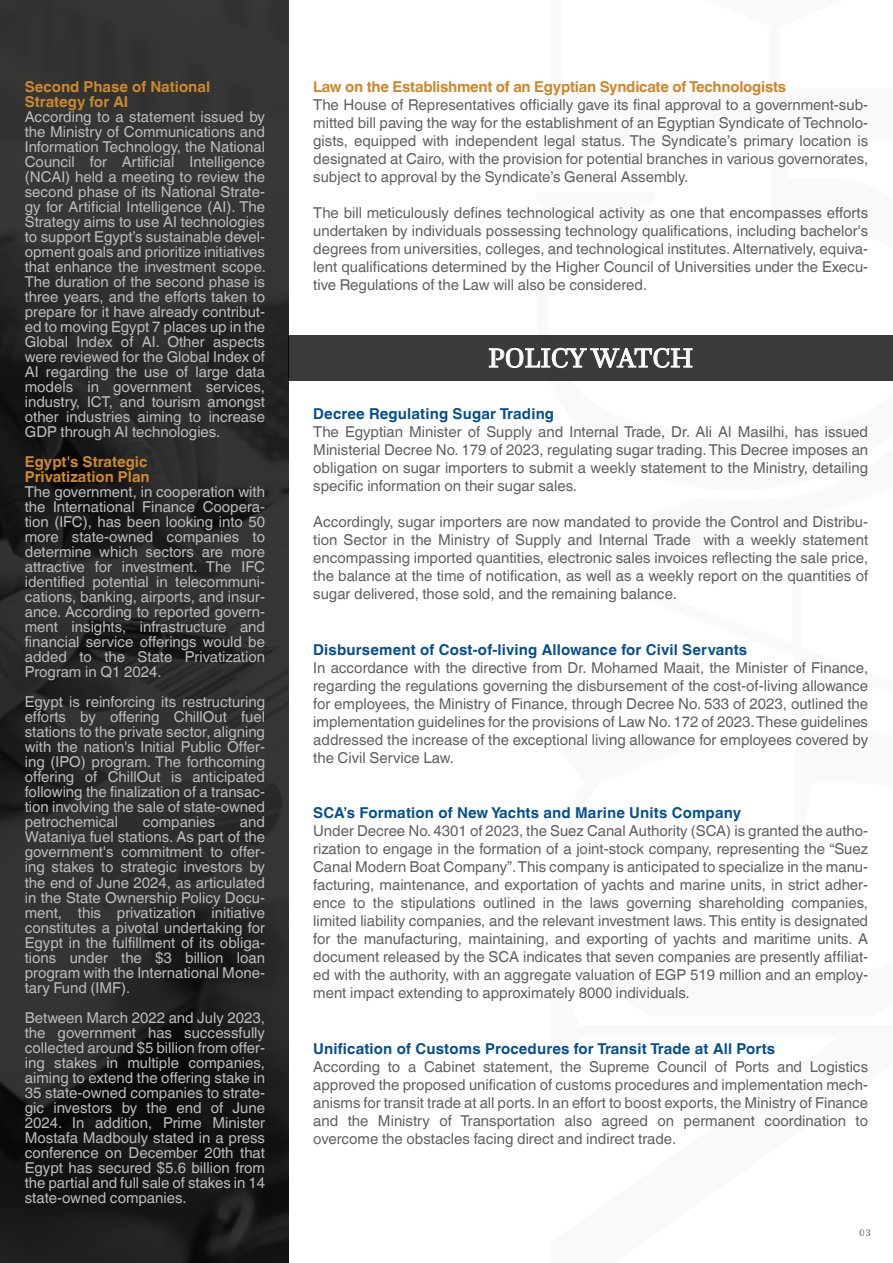
<style>
.page{position:relative;width:893px;height:1263px;background:#fff}
.page>*{position:absolute;margin:0;border:0;box-sizing:border-box;transform-origin:0 0}
.t1{font:27.9px "Questa";color:#fff}
.t2{font:15px/18px "Helvetica World";color:#606160;text-align:justify}
.t3{font:15px/15px "Helvetica World";color:#bcbcba;text-align:justify}
.t4{font:700 15px "Helvetica World";letter-spacing:.01em;color:#05508f}
.t5{font:700 15px/15px "Helvetica World";letter-spacing:-.01em;color:#ce882a}
.t6{font:9.75px "Questa";color:#606160}
</style>
<div class="page">
<svg style="left:0;top:0;width:288px;height:1263px;background:#282928"></svg>
<div style="left:288px;top:335px;width:605px;height:46px;background:#3b3c3a"></div>
<svg style="left:489px;top:348px;width:203px;height:20px"></svg>
<p class="t5" style="left:25px;top:80px;width:187px">Second Phase of National<br>Strategy for AI</p>
<p class="t3" style="left:25px;top:110px;width:243px">According to a statement issued by the Ministry of Communications and Information Technology, the National Council for Artificial Intelligence (NCAI) held a meeting to review the second phase of its National Strate&shy;gy for Artificial Intelligence (AI). The Strategy aims to use AI technologies to support Egypt’s sustainable devel&shy;opment goals and prioritize initiatives that enhance the investment scope.<br>The duration of the second phase is three years, and the efforts taken to prepare for it have already contribut&shy;ed to moving Egypt 7 places up in the Global Index of AI. Other aspects were reviewed for the Global Index of AI regarding the use of large data models in government services, industry, ICT, and tourism amongst other industries aiming to increase GDP through AI technologies.</p>
<p class="t5" style="left:25px;top:455px;width:126px">Egypt's Strategic<br>Privatization Plan</p>
<p class="t3" style="left:25px;top:485px;width:242px">The government, in cooperation with the International Finance Coopera&shy;tion (IFC), has been looking into 50 more state-owned companies to determine which sectors are more attractive for investment. The IFC identified potential in telecommuni&shy;cations, banking, airports, and insur&shy;ance. According to reported govern&shy;ment insights, infrastructure and financial service offerings would be added to the State Privatization Program in Q1 2024.</p>
<p class="t3" style="left:25px;top:695px;width:242px">Egypt is reinforcing its restructuring efforts by offering ChillOut fuel stations to the private sector, aligning with the nation's Initial Public Offer&shy;ing (IPO) program. The forthcoming offering of ChillOut is anticipated following the finalization of a transac&shy;tion involving the sale of state-owned petrochemical</p>
<p class="t3" style="left:25px;top:815px;width:242px;text-indent:215px">and Wataniya fuel stations. As part of the government's commitment to offer&shy;ing stakes to strategic investors by the end of June 2024, as articulated in the State Ownership Policy Docu&shy;ment, this privatization initiative constitutes a pivotal undertaking for Egypt in the fulfillment of its obliga&shy;tions under the $3 billion loan program with the International Mone&shy;tary Fund (IMF).</p>
<p class="t3" style="left:25px;top:1010px;width:242px">Between March 2022 and July 2023, the government has successfully collected around $5 billion from offer&shy;ing stakes in multiple companies, aiming to extend the offering stake in 35 state-owned companies to strate&shy;gic investors by the end of June 2024. In addition, Prime Minister Mostafa Madbouly stated in a press conference on December 20th that Egypt has secured $5.6 billion from the partial and full sale of stakes in 14 state-owned companies.</p>
<p class="t3" style="left:143px;top:815px;width:74px">companies</p>
<p class="t5" style="left:313px;top:80px;width:474px">Law on the Establishment of an Egyptian Syndicate of Technologists</p>
<p class="t2" style="left:313px;top:96px;width:556px">The House of Representatives officially gave its final approval to a government-sub&shy;mitted bill paving the way for the establishment of an Egyptian Syndicate of Technolo&shy;gists, equipped with independent legal status. The Syndicate’s primary location is designated at Cairo, with the provision for potential branches in various governorates, subject to approval by the Syndicate’s General Assembly.</p>
<p class="t2" style="left:313px;top:204px;width:556px">The bill meticulously defines technological activity as one that encompasses efforts undertaken by individuals possessing technology qualifications, including bachelor's degrees from universities, colleges, and technological institutes. Alternatively, equiva&shy;lent qualifications determined by the Higher Council of Universities under the Execu&shy;tive Regulations of the Law will also be considered.</p>
<h1 class="t1" style="left:488px;top:340px;width:206px">POLICY WATCH</h1>
<p class="t4" style="left:313px;top:405px;width:242px">Decree Regulating Sugar Trading</p>
<p class="t2" style="left:313px;top:423px;width:556px">The Egyptian Minister of Supply and Internal Trade, Dr. Ali Al Masilhi, has issued Ministerial Decree No. 179 of 2023, regulating sugar trading. This Decree imposes an obligation on sugar importers to submit a weekly statement to the Ministry, detailing specific information on their sugar sales.</p>
<p class="t2" style="left:313px;top:513px;width:556px">Accordingly, sugar importers are now mandated to provide the Control and Distribu&shy;tion Sector in the Ministry of Supply and Internal Trade with a weekly statement encompassing imported quantities, electronic sales invoices reflecting the sale price, the balance at the time of notification, as well as a weekly report on the quantities of sugar delivered, those sold, and the remaining balance.</p>
<p class="t4" style="left:313px;top:641px;width:436px">Disbursement of Cost-of-living Allowance for Civil Servants</p>
<p class="t2" style="left:313px;top:658px;width:556px">In accordance with the directive from Dr. Mohamed Maait, the Minister of Finance, regarding the regulations governing the disbursement of the cost-of-living allowance for employees, the Ministry of Finance, through Decree No. 533 of 2023, outlined the implementation guidelines for the provisions of Law No. 172 of 2023. These guidelines addressed the increase of the exceptional living allowance for employees covered by the Civil Service Law.</p>
<p class="t4" style="left:313px;top:804px;width:429px">SCA’s Formation of New Yachts and Marine Units Company</p>
<p class="t2" style="left:313px;top:822px;width:556px">Under Decree No. 4301 of 2023, the Suez Canal Authority (SCA) is granted the autho&shy;rization to engage in the formation of a joint-stock company, representing the “Suez Canal Modern Boat Company”. This company is anticipated to specialize in the manu&shy;facturing, maintenance, and exportation of yachts and marine units, in strict adher&shy;ence to the stipulations outlined in the laws governing shareholding companies, limited liability companies, and the relevant investment laws. This entity is designated for the manufacturing, maintaining, and exporting of yachts and maritime units. A document released by the SCA indicates that seven companies are presently affiliat&shy;ed with the authority, with an aggregate valuation of EGP 519 million and an employ&shy;ment impact extending to approximately 8000 individuals.</p>
<p class="t4" style="left:313px;top:1040px;width:463px">Unification of Customs Procedures for Transit Trade at All Ports</p>
<p class="t2" style="left:313px;top:1057px;width:556px">According to a Cabinet statement, the Supreme Council of Ports and Logistics approved the proposed unification of customs procedures and implementation mech&shy;anisms for transit trade at all ports. In an effort to boost exports, the Ministry of Finance and the Ministry of Transportation also agreed on permanent coordination to overcome the obstacles facing direct and indirect trade.</p>
<p class="t6" style="left:859px;top:1226px;width:13px">03</p>
</div>
